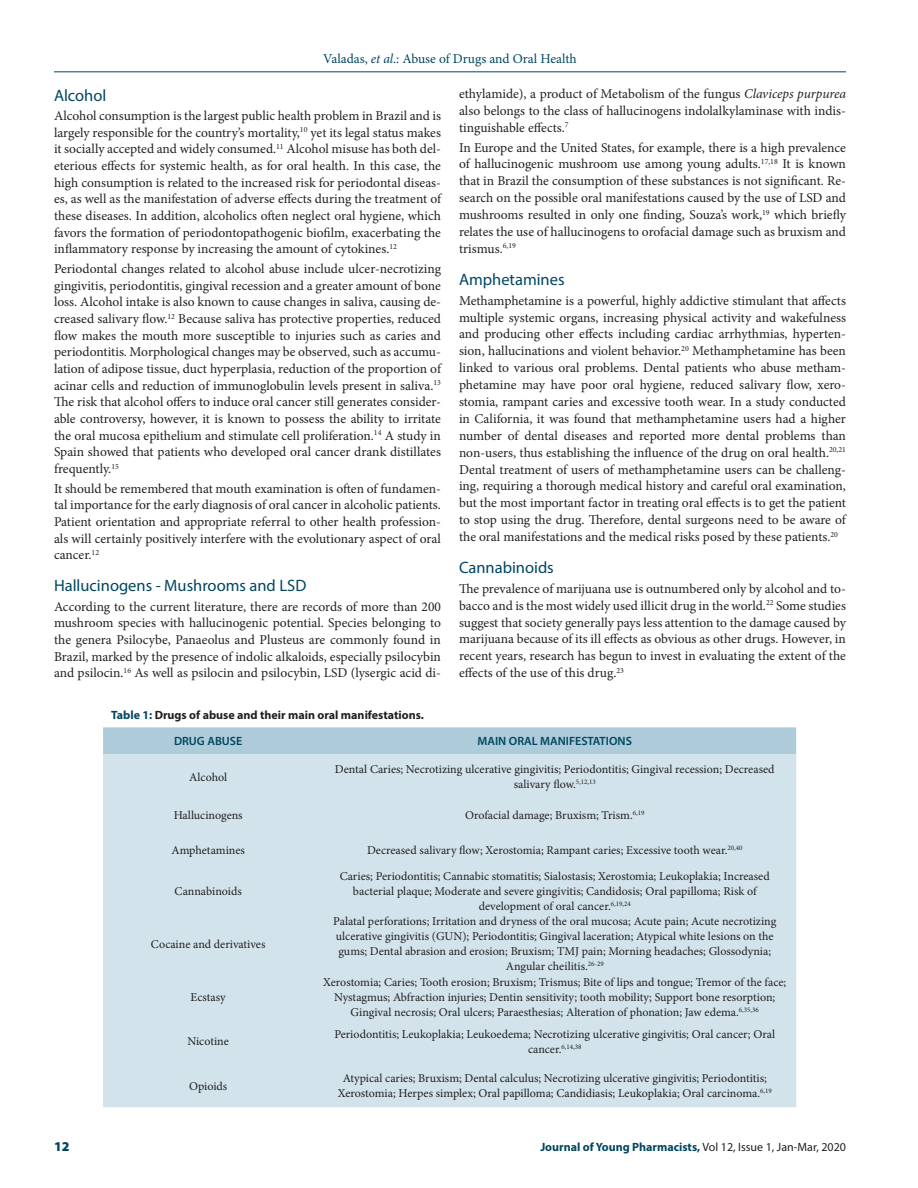
<style>
.page{position:relative;width:918px;height:1188px;background:#fff}
.page>*{position:absolute;margin:0;border:0;box-sizing:border-box;transform-origin:0 0}
._2_HD{font:16.5px "Myriad Pro";color:#004661}
.TXT{font:13.5px/16.6px "Minion Pro";color:#231f20;text-align:justify}
.t1{font:13.5px "Minion Pro";color:#004661}
.LRH{font:900 13.5px "Myriad Pro";color:#004661}
.TB{font:12px/15px "Minion Pro";color:#231f20;text-align:center}
.LRH-2{font:700 12px "Myriad Pro";color:#004661}
.TT{font:700 12px "Myriad Pro";color:#231f20}
.TCH{font:600 12px "Myriad Pro";color:#004661}
.s1{font-style:italic}
.s2{color:#004661}
.s3{font-weight:400;color:#231f20}
</style>
<div class="page">
<hr style="left:54px;top:72px;width:792px;height:1px;background:#004661">
<div style="left:103px;top:727px;width:693px;height:27px;background:#adcbd9"></div>
<div style="left:103px;top:754px;width:693px;height:353px;background:#d2e3eb"></div>
<p class="t1" style="left:323px;top:50px;width:255px">Valadas, <span class="s1">et al</span>.: Abuse of Drugs and Oral Health</p>
<p class="_2_HD" style="left:54px;top:85px;width:54px">Alcohol</p>
<p class="TXT" style="left:54px;top:108px;width:389px">Alcohol consumption is the largest public health problem in Brazil and is largely responsible for the country’s mortality,<sup>10</sup> yet its legal status makes it socially accepted and widely consumed.<sup>11</sup> Alcohol misuse has both del&shy;eterious effects for systemic health, as for oral health. In this case, the high consumption is related to the increased risk for periodontal diseas&shy;es, as well as the manifestation of adverse effects during the treatment of these diseases. In addition, alcoholics often neglect oral hygiene, which favors the formation of periodontopathogenic biofilm, exacerbating the inflammatory response by increasing the amount of cytokines.<sup>12</sup></p>
<p class="TXT" style="left:54px;top:261px;width:389px">Periodontal changes related to alcohol abuse include ulcer-necrotizing gingivitis, periodontitis, gingival recession and a greater amount of bone loss. Alcohol intake is also known to cause changes in saliva, causing de&shy;creased salivary flow.<sup>12</sup> Because saliva has protective properties, reduced flow makes the mouth more susceptible to injuries such as caries and periodontitis. Morphological changes may be observed, such as accumu&shy;lation of adipose tissue, duct hyperplasia, reduction of the proportion of acinar cells and reduction of immunoglobulin levels present in saliva.<sup>13<br></sup>The risk that alcohol offers to induce oral cancer still generates consider&shy;able controversy, however, it is known to possess the ability to irritate the oral mucosa epithelium and stimulate cell proliferation.<sup>14</sup> A study in Spain showed that patients who developed oral cancer drank distillates frequently.<sup>15</sup></p>
<p class="TXT" style="left:54px;top:480px;width:389px">It should be remembered that mouth examination is often of fundamen&shy;tal importance for the early diagnosis of oral cancer in alcoholic patients.<br>Patient orientation and appropriate referral to other health profession&shy;als will certainly positively interfere with the evolutionary aspect of oral cancer.<sup>12</sup></p>
<p class="_2_HD" style="left:54px;top:575px;width:254px">Hallucinogens - Mushrooms and LSD</p>
<p class="TXT" style="left:54px;top:598px;width:389px">According to the current literature, there are records of more than 200 mushroom species with hallucinogenic potential. Species belonging to the genera Psilocybe, Panaeolus and Plusteus are commonly found in Brazil, marked by the presence of indolic alkaloids, especially psilocybin and psilocin.<sup>16</sup> As well as psilocin and psilocybin, LSD (lysergic acid di-</p>
<p class="TXT" style="left:459px;top:85px;width:389px">ethylamide), a product of Metabolism of the fungus <span class="s1">Claviceps purpurea </span>also belongs to the class of hallucinogens indolalkylaminase with indis&shy;tinguishable effects.<sup>7</sup></p>
<p class="TXT" style="left:459px;top:139px;width:389px">In Europe and the United States, for example, there is a high prevalence of hallucinogenic mushroom use among young adults.<sup>17,18</sup> It is known that in Brazil the consumption of these substances is not significant. Re&shy;search on the possible oral manifestations caused by the use of LSD and mushrooms resulted in only one finding, Souza’s work,<sup>19</sup> which briefly relates the use of hallucinogens to orofacial damage such as bruxism and trismus.<sup>6,19</sup></p>
<p class="_2_HD" style="left:459px;top:269px;width:107px">Amphetamines</p>
<p class="TXT" style="left:459px;top:292px;width:389px">Methamphetamine is a powerful, highly addictive stimulant that affects multiple systemic organs, increasing physical activity and wakefulness and producing other effects including cardiac arrhythmias, hyperten&shy;sion, hallucinations and violent behavior.<sup>20</sup> Methamphetamine has been linked to various oral problems. Dental patients who abuse metham&shy;phetamine may have poor oral hygiene, reduced salivary flow, xero&shy;stomia, rampant caries and excessive tooth wear. In a study conducted in California, it was found that methamphetamine users had a higher number of dental diseases and reported more dental problems than non-users, thus establishing the influence of the drug on oral health.<sup>20,21<br></sup>Dental treatment of users of methamphetamine users can be challeng&shy;ing, requiring a thorough medical history and careful oral examination, but the most important factor in treating oral effects is to get the patient to stop using the drug. Therefore, dental surgeons need to be aware of the oral manifestations and the medical risks posed by these patients.<sup>20</sup></p>
<p class="_2_HD" style="left:459px;top:557px;width:96px">Cannabinoids</p>
<p class="TXT" style="left:459px;top:580px;width:389px">The prevalence of marijuana use is outnumbered only by alcohol and to&shy;bacco and is the most widely used illicit drug in the world.<sup>22</sup> Some studies suggest that society generally pays less attention to the damage caused by marijuana because of its ill effects as obvious as other drugs. However, in recent years, research has begun to invest in evaluating the extent of the effects of the use of this drug.<sup>23</sup></p>
<p class="TT" style="left:111px;top:707px;width:314px"><span class="s2">Table 1:</span> Drugs of abuse and their main oral manifestations.</p>
<p class="TCH" style="left:174px;top:734px;width:70px">DRUG ABUSE</p>
<p class="TCH" style="left:478px;top:734px;width:156px">MAIN ORAL MANIFESTATIONS</p>
<p class="TB" style="left:189px;top:770px;width:39px">Alcohol</p>
<p class="TB" style="left:335px;top:762px;width:441px">Dental Caries; Necrotizing ulcerative gingivitis; Periodontitis; Gingival recession; Decreased salivary flow.<sup>5,12,13</sup></p>
<p class="TB" style="left:174px;top:808px;width:71px">Hallucinogens</p>
<p class="TB" style="left:465px;top:808px;width:181px">Orofacial damage; Bruxism; Trism.<sup>6,19</sup></p>
<p class="TB" style="left:171px;top:843px;width:75px">Amphetamines</p>
<p class="TB" style="left:367px;top:843px;width:377px">Decreased salivary flow; Xerostomia; Rampant caries; Excessive tooth wear.<sup>20,40</sup></p>
<p class="TB" style="left:175px;top:884px;width:69px">Cannabinoids</p>
<p class="TB" style="left:340px;top:869px;width:432px">Caries; Periodontitis; Cannabic stomatitis; Sialostasis; Xerostomia; Leukoplakia; Increased bacterial plaque; Moderate and severe gingivitis; Candidosis; Oral papilloma; Risk of development of oral cancer.<sup>6,19,24</sup></p>
<p class="TB" style="left:151px;top:937px;width:116px">Cocaine and derivatives</p>
<p class="TB" style="left:191px;top:989px;width:37px">Ecstasy</p>
<p class="TB" style="left:333px;top:914px;width:445px">Palatal perforations; Irritation and dryness of the oral mucosa; Acute pain; Acute necrotizing ulcerative gingivitis (GUN); Periodontitis; Gingival laceration; Atypical white lesions on the gums; Dental abrasion and erosion; Bruxism; TMJ pain; Morning headaches; Glossodynia; Angular cheilitis.<sup>26-29</sup></p>
<p class="TB" style="left:323px;top:974px;width:465px">Xerostomia; Caries; Tooth erosion; Bruxism; Trismus; Bite of lips and tongue; Tremor of the face;<br>Nystagmus; Abfraction injuries; Dentin sensitivity; tooth mobility; Support bone resorption;<br>Gingival necrosis; Oral ulcers; Paraesthesias; Alteration of phonation; Jaw edema.<sup>6,35,36</sup></p>
<p class="TB" style="left:187px;top:1034px;width:43px">Nicotine</p>
<p class="TB" style="left:334px;top:1027px;width:442px">Periodontitis; Leukoplakia; Leukoedema; Necrotizing ulcerative gingivitis; Oral cancer; Oral cancer.<sup>6,14,38</sup></p>
<p class="TB" style="left:189px;top:1078px;width:40px">Opioids</p>
<p class="TB" style="left:338px;top:1071px;width:436px">Atypical caries; Bruxism; Dental calculus; Necrotizing ulcerative gingivitis; Periodontitis;<br>Xerostomia; Herpes simplex; Oral papilloma; Candidiasis; Leukoplakia; Oral carcinoma.<sup>6,19</sup></p>
<p class="LRH" style="left:54px;top:1137px;width:17px">12</p>
<p class="LRH-2" style="left:540px;top:1139px;width:307px">Journal of Young Pharmacists, <span class="s3">Vol 12, Issue 1, Jan-Mar, 2020</span></p>
</div>
